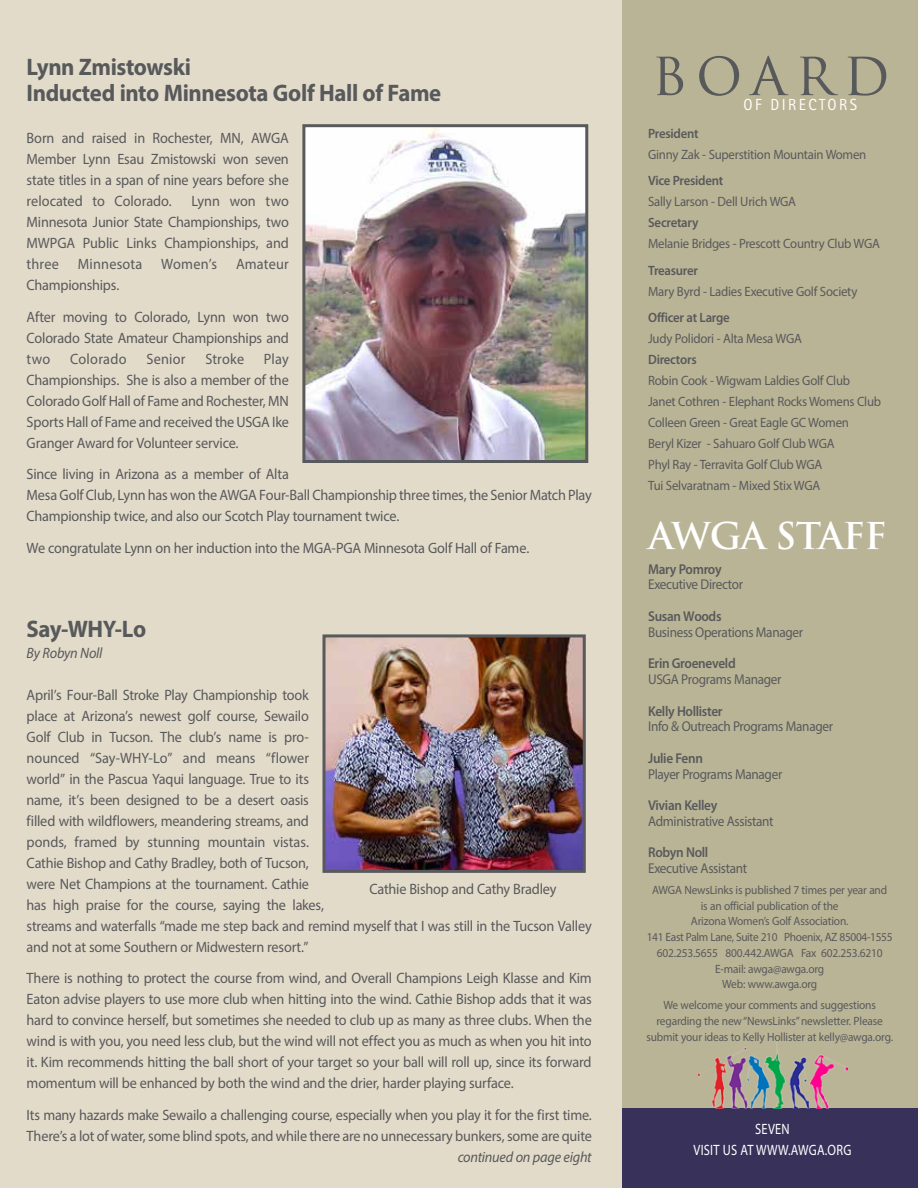
<style>
.page{position:relative;width:918px;height:1188px;background:#fff}
.page>*{position:absolute;margin:0;border:0;box-sizing:border-box;transform-origin:0 0}
.t1{font:60px "Trajan Pro";letter-spacing:.16em;color:#58595b;scale:.96 1}
.t2{font:700 36px "Trajan Pro";letter-spacing:-.02em;color:#fff}
.t3{font:700 24px/26.2px "Myriad Pro";letter-spacing:-.02em;color:#58595b;scale:.95 1}
.t4{font:16.05px "Rotis Sans Serif";letter-spacing:.16em;color:#fff;scale:.96 1}
.t5{font:15px/21px "Myriad Pro";letter-spacing:-.015em;color:#58595b;scale:.95 1}
.t6{font:italic 15px "Myriad Pro";letter-spacing:-.015em;color:#58595b;scale:.95 1}
.t7{font:15px/21px "Myriad Pro";letter-spacing:.02em;color:#fff;text-align:center;scale:.83 1}
.t8{font:15px "Myriad Pro";letter-spacing:.015em;color:#58595b;scale:.95 1}
.t9{font:15px "Myriad Pro";letter-spacing:.02em;color:#58595b;scale:.95 1}
.t10{font:14.25px "Myriad Pro";letter-spacing:-.025em;color:#58595b;scale:.93 1}
.t11{font:600 14.25px "Myriad Pro";letter-spacing:-.025em;color:#58595b;scale:.93 1}
.t12{font:13.5px/21px "Myriad Pro";letter-spacing:-.02em;color:#58595b;scale:.95 1}
.t13{font:600 13.5px "Myriad Pro";letter-spacing:-.02em;color:#58595b;scale:.95 1}
.t14{font:12px/15.8px "Myriad Pro";letter-spacing:-.015em;color:#58595b;text-align:center;scale:.95 1}
</style>
<div class="page">
<div style="left:621px;top:0;width:297px;height:1110px;background:#bab496"></div>
<div style="left:621px;top:1108px;width:297px;height:80px;background:#383159"></div>
<img style="left:699px;top:1040px;width:148px;height:69px">
<div style="left:0;top:0;width:622px;height:1188px;background:#e3dbca"></div>
<img style="left:306px;top:128px;width:278px;height:331px">
<div style="left:302px;top:124px;width:286px;height:339px;border:3px solid #58595b"></div>
<img style="left:326px;top:638px;width:256px;height:231px">
<div style="left:322px;top:634px;width:264px;height:239px;border:3px solid #58595b"></div>
<h3 class="t3" style="left:27px;top:53px;width:438px">Lynn Zmistowski<br>Inducted into Minnesota Golf Hall of Fame</h3>
<p class="t5" style="left:27px;top:127px;width:278px;text-align:justify">Born and raised in Rochester, MN, AWGA Member Lynn Esau Zmistowski won seven state titles in a span of nine years before she relocated to Colorado.</p>
<p class="t5" style="left:27px;top:190px;width:278px;text-align:justify;text-indent:165px">Lynn won two Minnesota Junior State Championships, two MWPGA Public Links Championships, and three</p>
<p class="t8" style="left:78px;top:255px;width:70px">Minnesota</p>
<p class="t5" style="left:161px;top:253px;width:60px">Women’s</p>
<p class="t8" style="left:236px;top:255px;width:57px">Amateur</p>
<p class="t5" style="left:27px;top:269px;width:278px;line-height:31.5px">Championships.<br>After moving to Colorado, Lynn won two</p>
<p class="t5" style="left:27px;top:327px;width:278px">Colorado State Amateur Championships and two</p>
<p class="t5" style="left:27px;top:348px;width:278px;text-align:justify;text-indent:237px">Play Championships. She is also a member of the Colorado Golf Hall of Fame and Rochester, MN Sports Hall of Fame and received the USGA Ike Granger Award for Volunteer service.</p>
<p class="t5" style="left:27px;top:463px;width:596px">Since living in Arizona as a member of Alta<br>Mesa Golf Club, Lynn has won the AWGA Four-Ball Championship three times, the Senior Match Play<br>Championship twice, and also our Scotch Play tournament twice.</p>
<p class="t5" style="left:27px;top:537px;width:529px">We congratulate Lynn on her induction into the MGA-PGA Minnesota Golf Hall of Fame.</p>
<p class="t9" style="left:70px;top:349px;width:61px">Colorado</p>
<p class="t5" style="left:146px;top:348px;width:43px">Senior</p>
<p class="t5" style="left:205px;top:348px;width:42px">Stroke</p>
<h3 class="t3" style="left:27px;top:615px;width:128px">Say-WHY-Lo</h3>
<p class="t6" style="left:27px;top:643px;width:81px">By Robyn Noll</p>
<p class="t5" style="left:27px;top:684px;width:596px">April’s Four-Ball Stroke Play Championship took<br>place at Arizona’s newest golf course, Sewailo<br>Golf Club in Tucson. The club’s name is pro-<br>nounced “Say-WHY-Lo” and means “flower<br>world” in the Pascua Yaqui language. True to its<br>name, it’s been designed to be a desert oasis<br>filled with wildflowers, meandering streams, and<br>ponds, framed by stunning mountain vistas.<br>Cathie Bishop and Cathy Bradley, both of Tucson,<br>were Net Champions at the tournament. Cathie<br>has high praise for the course, saying the lakes,<br>streams and waterfalls “made me step back and remind myself that I was still in the Tucson Valley and not at some Southern or Midwestern resort.”</p>
<p class="t5" style="left:27px;top:967px;width:596px;text-align:justify">There is nothing to protect the course from wind, and Overall Champions Leigh Klasse and Kim Eaton advise players to use more club when hitting into the wind. Cathie Bishop adds that it was hard to convince herself, but sometimes she needed to club up as many as three clubs. When the wind is with you, you need less club, but the wind will not effect you as much as when you hit into it. Kim recommends hitting the ball short of your target so your ball will roll up, since its forward momentum will be enhanced by both the wind and the drier, harder playing surface.</p>
<p class="t5" style="left:27px;top:1104px;width:597px">Its many hazards make Sewailo a challenging course, especially when you play it for the first time.<br>There’s a lot of water, some blind spots, and while there are no unnecessary bunkers, some are quite</p>
<p class="t5" style="left:370px;top:878px;width:198px">Cathie Bishop and Cathy Bradley</p>
<p class="t6" style="left:458px;top:1147px;width:143px">continued on page eight</p>
<h1 class="t1" style="left:652px;top:35px;width:249px">BOARD</h1>
<p class="t4" style="left:744px;top:95px;width:120px">OF DIRECTORS</p>
<p class="t13" style="left:648px;top:125px;width:55px">President</p>
<p class="t12" style="left:648px;top:144px;width:231px">Ginny Zak - Superstition Mountain Women</p>
<p class="t13" style="left:648px;top:172px;width:81px">Vice President</p>
<p class="t12" style="left:648px;top:191px;width:157px">Sally Larson - Dell Urich WGA</p>
<p class="t13" style="left:648px;top:214px;width:55px">Secretary</p>
<p class="t12" style="left:648px;top:233px;width:245px">Melanie Bridges - Prescott Country Club WGA</p>
<p class="t13" style="left:648px;top:261px;width:54px">Treasurer</p>
<p class="t12" style="left:648px;top:280px;width:222px">Mary Byrd - Ladies Executive Golf Society</p>
<p class="t13" style="left:648px;top:309px;width:87px">Officer at Large</p>
<p class="t12" style="left:648px;top:328px;width:163px">Judy Polidori - Alta Mesa WGA</p>
<p class="t13" style="left:648px;top:351px;width:53px">Directors</p>
<p class="t12" style="left:648px;top:370px;width:247px">Robin Cook - Wigwam Laldies Golf Club Janet Cothren - Elephant Rocks Womens Club Colleen Green - Great Eagle GC Women<br>Beryl Kizer - Sahuaro Golf Club WGA<br>Phyl Ray - Terravita Golf Club WGA<br>Tui Selvaratnam - Mixed Stix WGA</p>
<h2 class="t2" style="left:649px;top:514px;width:240px">AWGA STAFF</h2>
<p class="t11" style="left:648px;top:560px;width:81px">Mary Pomroy</p>
<p class="t10" style="left:648px;top:576px;width:104px">Executive Director</p>
<p class="t11" style="left:648px;top:607px;width:80px">Susan Woods</p>
<p class="t10" style="left:648px;top:623px;width:168px">Business Operations Manager</p>
<p class="t11" style="left:648px;top:654px;width:96px">Erin Groeneveld</p>
<p class="t10" style="left:648px;top:670px;width:145px">USGA Programs Manager</p>
<p class="t11" style="left:648px;top:702px;width:82px">Kelly Hollister</p>
<p class="t10" style="left:648px;top:718px;width:200px">Info &amp; Outreach Programs Manager</p>
<p class="t11" style="left:648px;top:749px;width:60px">Julie Fenn</p>
<p class="t10" style="left:648px;top:765px;width:146px">Player Programs Manager</p>
<p class="t11" style="left:648px;top:796px;width:76px">Vivian Kelley</p>
<p class="t10" style="left:648px;top:812px;width:136px">Administrative Assistant</p>
<p class="t11" style="left:648px;top:843px;width:66px">Robyn Noll</p>
<p class="t10" style="left:648px;top:859px;width:108px">Executive Assistant</p>
<p class="t14" style="left:647px;top:882px;width:260px">AWGA NewsLinks is published 7 times per year and<br>is an official publication of the<br>Arizona Women’s Golf Association.<br>141 East Palm Lane, Suite 210 Phoenix, AZ 85004-1555<br>602.253.5655 800.442.AWGA Fax 602.253.6210<br>E-mail: awga@awga.org<br>Web: www.awga.org</p>
<p class="t14" style="left:646px;top:997px;width:260px">We welcome your comments and suggestions regarding the new “NewsLinks” newsletter. Please submit your ideas to Kelly Hollister at kelly@awga.org.</p>
<p class="t7" style="left:694px;top:1119px;width:192px">SEVEN<br>VISIT US AT WWW.AWGA.ORG</p>
</div>
